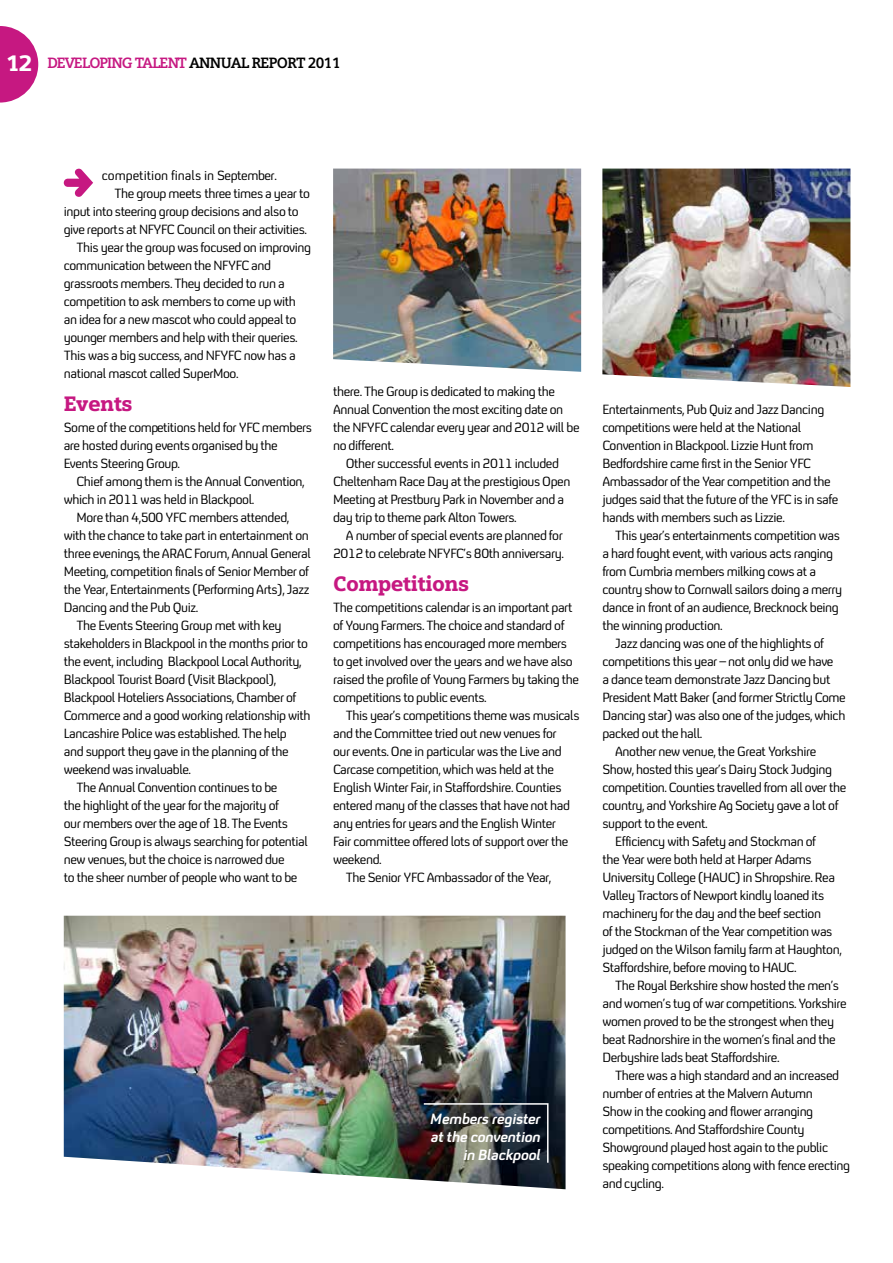
<style>
.page{position:relative;width:893px;height:1263px;background:#fff}
.page>*{position:absolute;margin:0;border:0;box-sizing:border-box;transform-origin:0 0}
.t1{font:900 21px "Siemens Slab";letter-spacing:-.03em;color:#c61881}
.t2{font:italic 700 15px/18px "C4 Text";letter-spacing:-.01em;color:#fff;text-align:right}
.t3{font:700 15px "Siemens Slab";letter-spacing:-.04em;color:#c61881}
.t4{font:13.5px/18px "C4 Text";letter-spacing:-.03em;color:#000}
.t5{font:13.5px "C4 Text";color:#000}
.s1{font-weight:900;font-size:22.5px;color:#fff}
.s2{color:#000}
</style>
<div class="page">
<svg style="left:0;top:26px;width:38px;height:77px"></svg>
<img style="left:602px;top:169px;width:248px;height:218px">
<img style="left:333px;top:169px;width:248px;height:203px">
<svg style="left:64px;top:169px;width:29px;height:28px"></svg>
<img style="left:64px;top:916px;width:502px;height:273px">
<img style="left:422px;top:1102px;width:127px;height:62px">
<p class="t3" style="left:6px;top:54px;width:336px"><span class="s1">12</span> DEVELOPING TALENT <span class="s2">ANNUAL REPORT 2011</span></p>
<p class="t5" style="left:102px;top:169px;width:177px">competition finals in September.</p>
<p class="t4" style="left:114px;top:185px;width:197px">The group meets three times a year to</p>
<p class="t4" style="left:64px;top:203px;width:236px">input into steering group decisions and also to</p>
<p class="t4" style="left:64px;top:221px;width:245px">give reports at NFYFC Council on their activities.</p>
<p class="t4" style="left:77px;top:239px;width:236px">This year the group was focused on improving</p>
<p class="t4" style="left:64px;top:257px;width:209px">communication between the NFYFC and</p>
<p class="t4" style="left:64px;top:275px;width:223px">grassroots members. They decided to run a</p>
<p class="t4" style="left:64px;top:293px;width:234px">competition to ask members to come up with</p>
<p class="t4" style="left:64px;top:311px;width:234px">an idea for a new mascot who could appeal to</p>
<p class="t4" style="left:64px;top:329px;width:235px">younger members and help with their queries.</p>
<p class="t4" style="left:64px;top:347px;width:233px">This was a big success, and NFYFC now has a</p>
<p class="t4" style="left:64px;top:365px;width:176px">national mascot called SuperMoo.</p>
<h1 class="t1" style="left:64px;top:390px;width:71px">Events</h1>
<p class="t4" style="left:64px;top:419px;width:250px">Some of the competitions held for YFC members are hosted during events organised by the<br>Events Steering Group.</p>
<p class="t4" style="left:64px;top:473px;width:242px;text-indent:13px">Chief among them is the Annual Convention, which in 2011 was held in Blackpool.</p>
<p class="t4" style="left:77px;top:509px;width:214px">More than 4,500 YFC members attended,</p>
<p class="t4" style="left:64px;top:527px;width:247px">with the chance to take part in entertainment on</p>
<p class="t4" style="left:64px;top:545px;width:249px">three evenings, the ARAC Forum, Annual General</p>
<p class="t4" style="left:64px;top:563px;width:247px">Meeting, competition finals of Senior Member of</p>
<p class="t4" style="left:64px;top:581px;width:247px">the Year, Entertainments (Performing Arts), Jazz</p>
<p class="t4" style="left:64px;top:599px;width:136px">Dancing and the Pub Quiz.</p>
<p class="t4" style="left:77px;top:617px;width:207px">The Events Steering Group met with key</p>
<p class="t4" style="left:64px;top:635px;width:246px">stakeholders in Blackpool in the months prior to</p>
<p class="t4" style="left:64px;top:653px;width:239px">the event, including Blackpool Local Authority,</p>
<p class="t4" style="left:64px;top:671px;width:214px">Blackpool Tourist Board (Visit Blackpool),</p>
<p class="t4" style="left:64px;top:689px;width:234px">Blackpool Hoteliers Associations, Chamber of</p>
<p class="t4" style="left:64px;top:707px;width:248px">Commerce and a good working relationship with</p>
<p class="t4" style="left:64px;top:725px;width:225px">Lancashire Police was established. The help</p>
<p class="t4" style="left:64px;top:743px;width:227px">and support they gave in the planning of the</p>
<p class="t4" style="left:64px;top:761px;width:129px">weekend was invaluable.</p>
<p class="t4" style="left:77px;top:779px;width:203px">The Annual Convention continues to be</p>
<p class="t4" style="left:64px;top:797px;width:217px">the highlight of the year for the majority of</p>
<p class="t4" style="left:64px;top:815px;width:226px">our members over the age of 18. The Events</p>
<p class="t4" style="left:64px;top:833px;width:246px">Steering Group is always searching for potential</p>
<p class="t4" style="left:64px;top:851px;width:222px">new venues, but the choice is narrowed due</p>
<p class="t4" style="left:64px;top:869px;width:235px">to the sheer number of people who want to be</p>
<p class="t4" style="left:333px;top:383px;width:224px">there. The Group is dedicated to making the</p>
<p class="t4" style="left:333px;top:401px;width:232px">Annual Convention the most exciting date on</p>
<p class="t4" style="left:333px;top:419px;width:248px">the NFYFC calendar every year and 2012 will be</p>
<p class="t4" style="left:333px;top:437px;width:62px">no different.</p>
<p class="t4" style="left:346px;top:455px;width:215px">Other successful events in 2011 included</p>
<p class="t4" style="left:333px;top:473px;width:239px">Cheltenham Race Day at the prestigious Open</p>
<p class="t4" style="left:333px;top:491px;width:233px">Meeting at Prestbury Park in November and a</p>
<p class="t4" style="left:333px;top:509px;width:185px">day trip to theme park Alton Towers.</p>
<p class="t4" style="left:346px;top:527px;width:218px">A number of special events are planned for</p>
<p class="t4" style="left:333px;top:545px;width:232px">2012 to celebrate NFYFC’s 80th anniversary.</p>
<h1 class="t1" style="left:333px;top:570px;width:138px">Competitions</h1>
<p class="t4" style="left:333px;top:599px;width:247px">The competitions calendar is an important part of Young Farmers. The choice and standard of competitions has encouraged more members to get involved over the years and we have also raised the profile of Young Farmers by taking the competitions to public events.</p>
<p class="t4" style="left:346px;top:707px;width:235px">This year’s competitions theme was musicals</p>
<p class="t4" style="left:333px;top:725px;width:225px">and the Committee tried out new venues for</p>
<p class="t4" style="left:333px;top:743px;width:230px">our events. One in particular was the Live and</p>
<p class="t4" style="left:333px;top:761px;width:222px">Carcase competition, which was held at the</p>
<p class="t4" style="left:333px;top:779px;width:230px">English Winter Fair, in Staffordshire. Counties</p>
<p class="t4" style="left:333px;top:797px;width:238px">entered many of the classes that have not had</p>
<p class="t4" style="left:333px;top:815px;width:224px">any entries for years and the English Winter</p>
<p class="t4" style="left:333px;top:833px;width:237px">Fair committee offered lots of support over the</p>
<p class="t4" style="left:333px;top:851px;width:50px">weekend.</p>
<p class="t4" style="left:346px;top:869px;width:207px">The Senior YFC Ambassador of the Year,</p>
<p class="t2" style="left:431px;top:1109px;width:112px">Members register at the convention in Blackpool</p>
<p class="t4" style="left:602px;top:401px;width:237px">Entertainments, Pub Quiz and Jazz Dancing competitions were held at the National Convention in Blackpool. Lizzie Hunt from Bedfordshire came first in the Senior YFC Ambassador of the Year competition and the judges said that the future of the YFC is in safe hands with members such as Lizzie.</p>
<p class="t4" style="left:602px;top:527px;width:241px;text-indent:13px">This year’s entertainments competition was a hard fought event, with various acts ranging from Cumbria members milking cows at a country show to Cornwall sailors doing a merry dance in front of an audience, Brecknock being the winning production.</p>
<p class="t4" style="left:615px;top:635px;width:211px">Jazz dancing was one of the highlights of</p>
<p class="t4" style="left:602px;top:653px;width:233px">competitions this year – not only did we have</p>
<p class="t4" style="left:602px;top:671px;width:230px">a dance team demonstrate Jazz Dancing but</p>
<p class="t4" style="left:602px;top:689px;width:245px">President Matt Baker (and former Strictly Come</p>
<p class="t4" style="left:602px;top:707px;width:245px">Dancing star) was also one of the judges, which</p>
<p class="t4" style="left:602px;top:725px;width:101px">packed out the hall.</p>
<p class="t4" style="left:615px;top:743px;width:203px">Another new venue, the Great Yorkshire</p>
<p class="t4" style="left:602px;top:761px;width:231px">Show, hosted this year’s Dairy Stock Judging</p>
<p class="t4" style="left:602px;top:779px;width:245px">competition. Counties travelled from all over the</p>
<p class="t4" style="left:602px;top:797px;width:238px">country, and Yorkshire Ag Society gave a lot of</p>
<p class="t4" style="left:602px;top:815px;width:107px">support to the event.</p>
<p class="t4" style="left:615px;top:832px;width:203px">Efficiency with Safety and Stockman of</p>
<p class="t4" style="left:602px;top:850px;width:211px">the Year were both held at Harper Adams</p>
<p class="t4" style="left:602px;top:868px;width:234px">University College (HAUC) in Shropshire. Rea</p>
<p class="t4" style="left:602px;top:886px;width:223px">Valley Tractors of Newport kindly loaned its</p>
<p class="t4" style="left:602px;top:904px;width:220px">machinery for the day and the beef section</p>
<p class="t4" style="left:602px;top:922px;width:232px">of the Stockman of the Year competition was</p>
<p class="t4" style="left:602px;top:940px;width:241px">judged on the Wilson family farm at Haughton,</p>
<p class="t4" style="left:602px;top:958px;width:195px">Staffordshire, before moving to HAUC.</p>
<p class="t4" style="left:615px;top:976px;width:225px">The Royal Berkshire show hosted the men’s</p>
<p class="t4" style="left:602px;top:994px;width:246px">and women’s tug of war competitions. Yorkshire</p>
<p class="t4" style="left:602px;top:1012px;width:233px">women proved to be the strongest when they</p>
<p class="t4" style="left:602px;top:1030px;width:235px">beat Radnorshire in the women’s final and the</p>
<p class="t4" style="left:602px;top:1048px;width:179px">Derbyshire lads beat Staffordshire.</p>
<p class="t4" style="left:615px;top:1066px;width:225px">There was a high standard and an increased</p>
<p class="t4" style="left:602px;top:1084px;width:212px">number of entries at the Malvern Autumn</p>
<p class="t4" style="left:602px;top:1102px;width:212px">Show in the cooking and flower arranging</p>
<p class="t4" style="left:602px;top:1120px;width:204px">competitions. And Staffordshire County</p>
<p class="t4" style="left:602px;top:1138px;width:227px">Showground played host again to the public</p>
<p class="t4" style="left:602px;top:1156px;width:249px">speaking competitions along with fence erecting</p>
<p class="t4" style="left:602px;top:1174px;width:63px">and cycling.</p>
</div>
